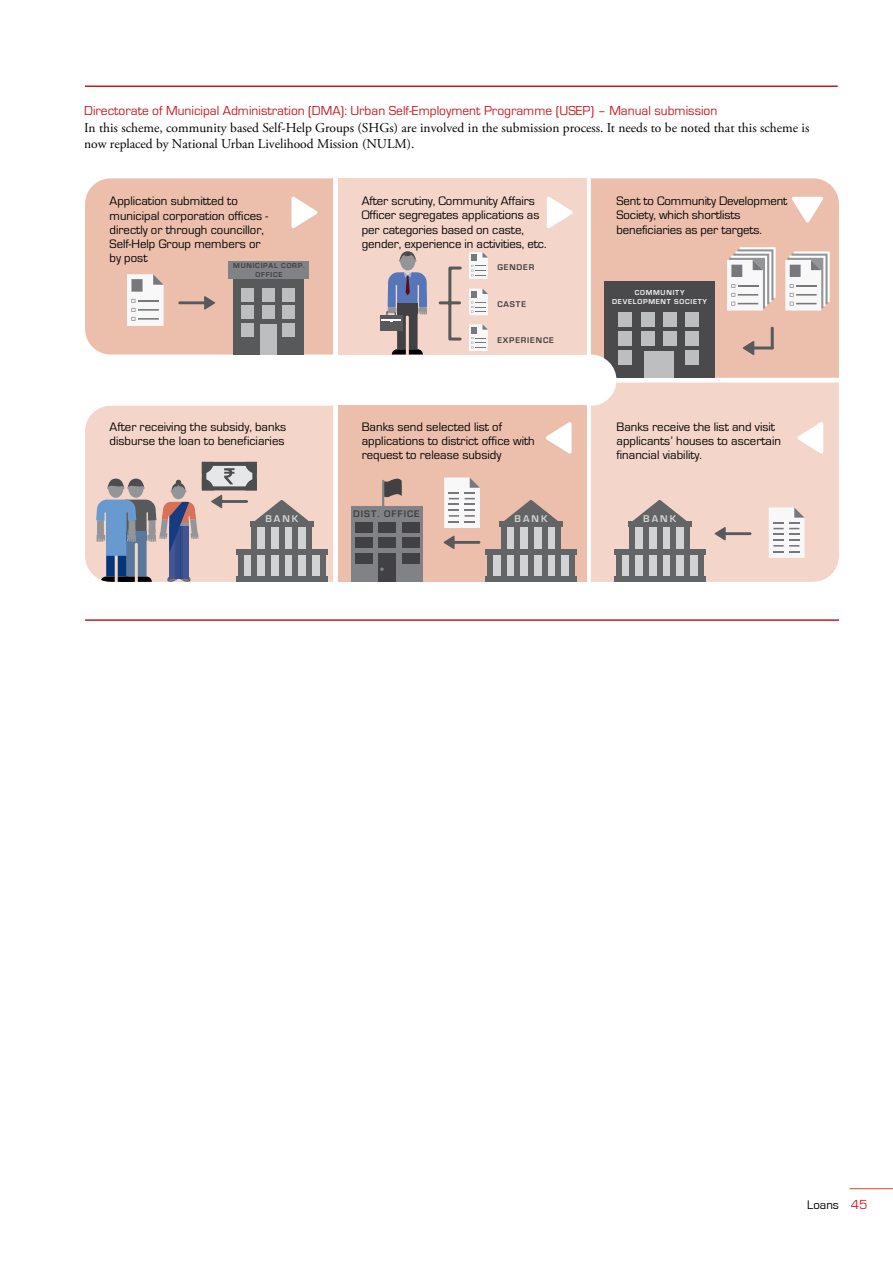
<style>
.page{position:relative;width:893px;height:1263px;background:#fff}
.page>*{position:absolute;margin:0;border:0;box-sizing:border-box;transform-origin:0 0}
.t1{font:13.5px/16.5px "Adobe Garamond Pro";color:#000}
.t2{font:13.5px "Eurostile";color:#c51a20}
.t3{font:12.75px/14.2px "Eurostile";color:#000}
.t4{font:700 10.2px "Eurostile";letter-spacing:.2em;color:#d1d3d4}
.t5{font:700 9.9px "Eurostile";letter-spacing:.1em;color:#414042}
.t6{font:700 8.55px "Eurostile";letter-spacing:.1em;color:#414042}
.t7{font:700 7.5px/9px "Eurostile";letter-spacing:.1em;color:#f1f1f2;text-align:center}
.t8{font:700 7.5px/9px "Eurostile";letter-spacing:.1em;color:#414042;text-align:center}
.s1{font-size:13.5px;color:#d71d24}
</style>
<div class="page">
<hr style="left:850px;top:1188px;width:43px;height:1px;background:#dd563e">
<hr style="left:85px;top:85px;width:753px;height:2px;background:#c51a20">
<hr style="left:85px;top:619px;width:754px;height:2px;background:#c51a20">
<div style="left:591px;top:178px;width:248px;height:200px;background:#ecbfad"></div>
<div style="left:338px;top:406px;width:248px;height:176px;background:#ecbfad"></div>
<div style="left:591px;top:382px;width:248px;height:200px;background:#f3d5c9"></div>
<svg style="left:792px;top:197px;width:31px;height:26px"></svg>
<svg style="left:797px;top:422px;width:26px;height:32px"></svg>
<svg style="left:546px;top:422px;width:26px;height:32px"></svg>
<div style="left:338px;top:178px;width:248px;height:176px;background:#f3d5c9"></div>
<svg style="left:547px;top:197px;width:26px;height:31px"></svg>
<svg style="left:813px;top:556px;width:26px;height:26px"></svg>
<div style="left:380px;top:315px;width:22px;height:15px;background:#58595b"></div>
<svg style="left:381px;top:251px;width:46px;height:103px"></svg>
<svg style="left:85px;top:178px;width:248px;height:176px;background:#d9b7a9"></svg>
<svg style="left:438px;top:266px;width:24px;height:75px"></svg>
<svg style="left:469px;top:252px;width:19px;height:27px"></svg>
<svg style="left:469px;top:289px;width:19px;height:26px"></svg>
<svg style="left:469px;top:324px;width:19px;height:27px"></svg>
<div style="left:604px;top:281px;width:111px;height:97px;background:#4a4a4d"></div>
<div style="left:619px;top:313px;width:13px;height:14px;background:#bcbec0"></div>
<div style="left:641px;top:313px;width:14px;height:14px;background:#bcbec0"></div>
<div style="left:663px;top:313px;width:14px;height:14px;background:#bcbec0"></div>
<div style="left:619px;top:331px;width:13px;height:15px;background:#bcbec0"></div>
<div style="left:641px;top:331px;width:14px;height:15px;background:#bcbec0"></div>
<div style="left:663px;top:331px;width:14px;height:15px;background:#bcbec0"></div>
<div style="left:686px;top:313px;width:13px;height:14px;background:#bcbec0"></div>
<div style="left:686px;top:331px;width:13px;height:15px;background:#bcbec0"></div>
<div style="left:619px;top:351px;width:13px;height:14px;background:#bcbec0"></div>
<div style="left:686px;top:351px;width:13px;height:14px;background:#bcbec0"></div>
<div style="left:644px;top:352px;width:29px;height:26px;background:#bcbec0"></div>
<div style="left:565px;top:354px;width:51px;height:52px;background:#fff;border-radius:50%"></div>
<svg style="left:727px;top:247px;width:49px;height:63px"></svg>
<svg style="left:785px;top:251px;width:45px;height:59px"></svg>
<hr style="left:771px;top:327px;width:3px;height:22px;background:#58595b">
<hr style="left:752px;top:346px;width:22px;height:3px;background:#58595b;border-radius:2px">
<svg style="left:743px;top:341px;width:11px;height:14px"></svg>
<div style="left:631px;top:522px;width:57px;height:29px;background:#d1d3d4"></div>
<svg style="left:621px;top:554px;width:77px;height:23px"></svg>
<div style="left:630px;top:526px;width:5px;height:23px;background:#636466"></div>
<div style="left:643px;top:526px;width:5px;height:23px;background:#636466"></div>
<div style="left:657px;top:526px;width:5px;height:23px;background:#636466"></div>
<div style="left:671px;top:526px;width:5px;height:23px;background:#636466"></div>
<div style="left:684px;top:526px;width:6px;height:23px;background:#636466"></div>
<div style="left:616px;top:554px;width:5px;height:23px;background:#636466"></div>
<div style="left:630px;top:554px;width:5px;height:23px;background:#636466"></div>
<div style="left:643px;top:554px;width:5px;height:23px;background:#636466"></div>
<div style="left:657px;top:554px;width:5px;height:23px;background:#636466"></div>
<div style="left:671px;top:554px;width:5px;height:23px;background:#636466"></div>
<div style="left:684px;top:554px;width:6px;height:23px;background:#636466"></div>
<div style="left:698px;top:554px;width:5px;height:23px;background:#636466"></div>
<div style="left:614px;top:549px;width:91px;height:5px;background:#636466"></div>
<div style="left:628px;top:521px;width:63px;height:5px;background:#636466"></div>
<div style="left:614px;top:577px;width:91px;height:5px;background:#636466"></div>
<svg style="left:632px;top:500px;width:56px;height:21px"></svg>
<svg style="left:506px;top:526px;width:50px;height:23px"></svg>
<svg style="left:492px;top:554px;width:77px;height:23px"></svg>
<div style="left:501px;top:526px;width:5px;height:23px;background:#636466"></div>
<div style="left:515px;top:526px;width:5px;height:23px;background:#636466"></div>
<div style="left:528px;top:526px;width:5px;height:23px;background:#636466"></div>
<div style="left:542px;top:526px;width:5px;height:23px;background:#636466"></div>
<div style="left:556px;top:526px;width:5px;height:23px;background:#636466"></div>
<div style="left:487px;top:554px;width:5px;height:23px;background:#636466"></div>
<div style="left:501px;top:554px;width:5px;height:23px;background:#636466"></div>
<div style="left:515px;top:554px;width:5px;height:23px;background:#636466"></div>
<div style="left:528px;top:554px;width:5px;height:23px;background:#636466"></div>
<div style="left:542px;top:554px;width:5px;height:23px;background:#636466"></div>
<div style="left:556px;top:554px;width:5px;height:23px;background:#636466"></div>
<div style="left:569px;top:554px;width:6px;height:23px;background:#636466"></div>
<div style="left:485px;top:549px;width:92px;height:5px;background:#636466"></div>
<div style="left:499px;top:521px;width:64px;height:5px;background:#636466"></div>
<div style="left:485px;top:577px;width:92px;height:5px;background:#636466"></div>
<svg style="left:504px;top:500px;width:54px;height:21px"></svg>
<svg style="left:769px;top:507px;width:35px;height:51px"></svg>
<svg style="left:444px;top:477px;width:36px;height:51px;background:#e2e1e1"></svg>
<hr style="left:723px;top:532px;width:28px;height:3px;background:#58595b">
<svg style="left:715px;top:527px;width:11px;height:13px"></svg>
<hr style="left:452px;top:541px;width:28px;height:3px;background:#58595b">
<svg style="left:444px;top:536px;width:11px;height:13px"></svg>
<svg style="left:384px;top:478px;width:18px;height:20px"></svg>
<hr style="left:382px;top:480px;width:2px;height:27px;background:#808285">
<div style="left:351px;top:506px;width:72px;height:76px;background:#808285"></div>
<div style="left:355px;top:522px;width:18px;height:10px;background:#414042"></div>
<div style="left:355px;top:537px;width:18px;height:11px;background:#414042"></div>
<div style="left:355px;top:553px;width:18px;height:11px;background:#414042"></div>
<div style="left:378px;top:522px;width:18px;height:10px;background:#414042"></div>
<div style="left:378px;top:537px;width:18px;height:11px;background:#414042"></div>
<div style="left:402px;top:522px;width:18px;height:10px;background:#414042"></div>
<div style="left:402px;top:537px;width:18px;height:11px;background:#414042"></div>
<div style="left:402px;top:553px;width:18px;height:11px;background:#414042"></div>
<div style="left:378px;top:553px;width:18px;height:29px;background:#414042"></div>
<svg style="left:380px;top:567px;width:4px;height:4px"></svg>
<svg style="left:85px;top:406px;width:248px;height:176px;background:#ccbab6"></svg>
<p class="t2" style="left:84px;top:103px;width:635px">Directorate of Municipal Administration (DMA): Urban Self-Employment Programme (USEP) – Manual submission</p>
<p class="t1" style="left:84px;top:120px;width:727px">In this scheme, community based Self-Help Groups (SHGs) are involved in the submission process. It needs to be noted that this scheme is now replaced by National Urban Livelihood Mission (NULM).</p>
<p class="t3" style="left:110px;top:194px;width:160px">Application submitted to municipal corporation offices - directly or through councillor,<br>Self-Help Group members or by post</p>
<p class="t3" style="left:362px;top:194px;width:186px">After scrutiny, Community Affairs Officer segregates applications as per categories based on caste, gender, experience in activities, etc.</p>
<p class="t8" style="left:233px;top:262px;width:73px">MUNICIPAL CORP.<br>OFFICE</p>
<p class="t6" style="left:497px;top:263px;width:38px">GENDER</p>
<p class="t6" style="left:497px;top:299px;width:30px">CASTE</p>
<p class="t6" style="left:497px;top:336px;width:58px">EXPERIENCE</p>
<p class="t3" style="left:616px;top:194px;width:172px">Sent to Community Development<br>Society, which shortlists beneficiaries as per targets.</p>
<p class="t7" style="left:612px;top:288px;width:97px">COMMUNITY<br>DEVELOPMENT SOCIETY</p>
<p class="t3" style="left:110px;top:420px;width:178px">After receiving the subsidy, banks disburse the loan to beneficiaries</p>
<p class="t3" style="left:362px;top:420px;width:175px">Banks send selected list of applications to district office with request to release subsidy</p>
<p class="t3" style="left:616px;top:420px;width:166px">Banks receive the list and visit applicants’ houses to ascertain financial viability.</p>
<p class="t5" style="left:353px;top:508px;width:68px">DIST. OFFICE</p>
<p class="t4" style="left:265px;top:513px;width:35px">BANK</p>
<p class="t4" style="left:515px;top:513px;width:35px">BANK</p>
<p class="t4" style="left:643px;top:513px;width:35px">BANK</p>
<p class="t3" style="left:807px;top:1198px;width:62px">Loans <span class="s1">45</span></p>
</div>
